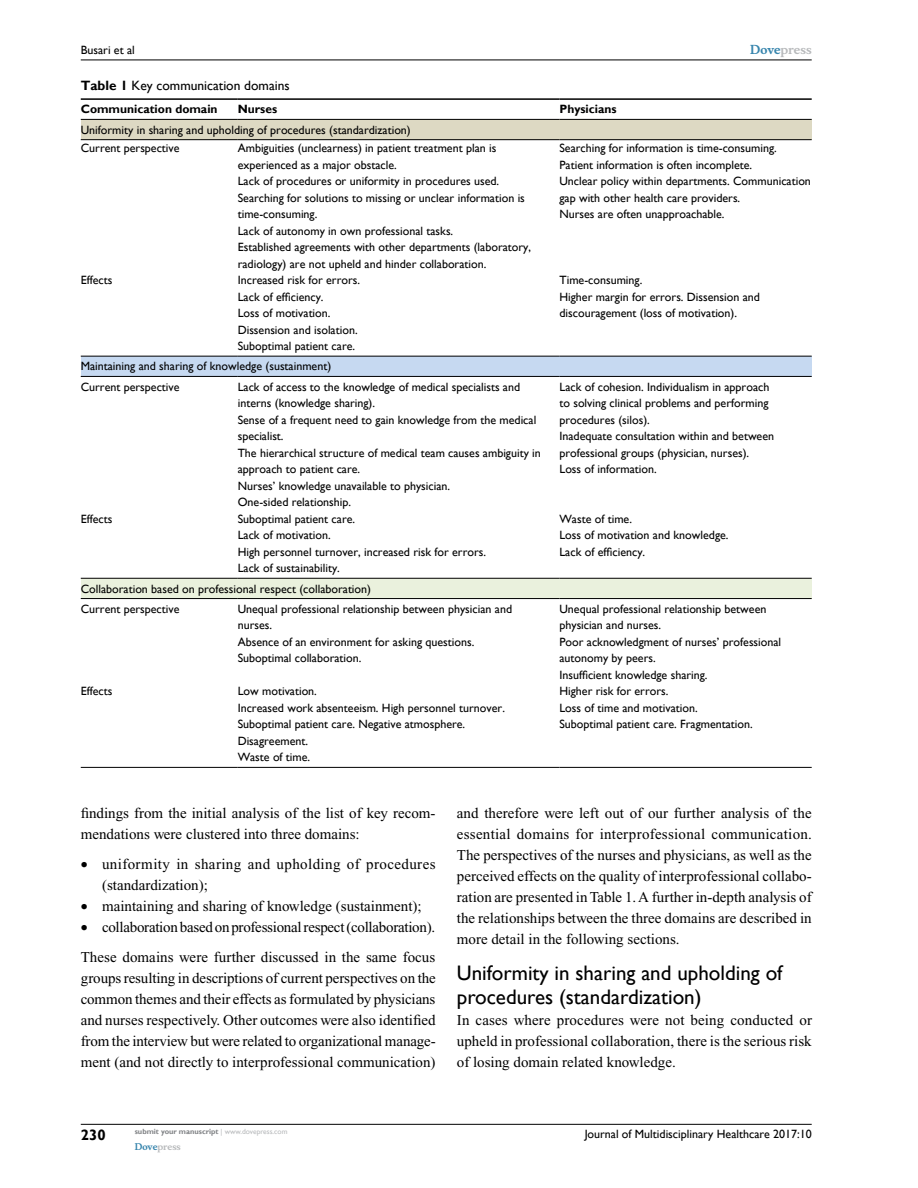
<style>
.page{position:relative;width:918px;height:1188px;background:#fff}
.page>*{position:absolute;margin:0;border:0;box-sizing:border-box;transform-origin:0 0}
.t1{font:21px/24px "Gill Sans";color:#000}
.t2{font:15px/21px "Times New Roman";color:#000;text-align:justify}
.t3{font:15px/30px "Times New Roman";letter-spacing:-.02em;color:#000}
.t4{font:15px/21px "Times New Roman";letter-spacing:.025em;color:#000}
.t5{font:700 15px "Gill Sans";color:#000}
.t6{font:13.5px "Gill Sans";color:#000}
.t7{font:12px/16.5px "Gill Sans";color:#000}
.t8{font:700 12px "Gill Sans";color:#000}
.t9{font:700 12px "Musee";color:#b8babc}
.t10{font:700 9px "Musee";color:#b8babc}
.t11{font:700 7.5px "Gill Sans";color:#808285}
.s1{color:#3785ad}
.s2{font-weight:700}
.s3{font-weight:400;color:#b8babc}
</style>
<div class="page">
<hr style="left:81px;top:1124px;width:731px;height:1px;background:#000">
<hr style="left:81px;top:60px;width:731px;height:1px;background:#000">
<div style="left:81px;top:119px;width:731px;height:21px;background:#ddd9c3"></div>
<div style="left:81px;top:356px;width:731px;height:20px;background:#c6d9f1"></div>
<div style="left:81px;top:578px;width:731px;height:21px;background:#eaf1dd"></div>
<hr style="left:81px;top:98px;width:157px;height:2px;background:#000">
<hr style="left:238px;top:98px;width:321px;height:2px;background:#000">
<hr style="left:560px;top:98px;width:252px;height:2px;background:#000">
<hr style="left:81px;top:119px;width:157px;height:1px;background:#000">
<hr style="left:238px;top:119px;width:321px;height:1px;background:#000">
<hr style="left:560px;top:119px;width:252px;height:1px;background:#000">
<hr style="left:81px;top:767px;width:157px;height:1px;background:#000">
<hr style="left:238px;top:767px;width:321px;height:1px;background:#000">
<hr style="left:560px;top:767px;width:252px;height:1px;background:#000">
<hr style="left:81px;top:139px;width:157px;height:1px;background:#000">
<hr style="left:238px;top:139px;width:321px;height:1px;background:#000">
<hr style="left:560px;top:139px;width:252px;height:1px;background:#000">
<hr style="left:81px;top:356px;width:157px;height:1px;background:#000">
<hr style="left:238px;top:356px;width:321px;height:1px;background:#000">
<hr style="left:560px;top:356px;width:252px;height:1px;background:#000">
<hr style="left:81px;top:376px;width:157px;height:1px;background:#000">
<hr style="left:238px;top:376px;width:321px;height:1px;background:#000">
<hr style="left:560px;top:376px;width:252px;height:1px;background:#000">
<hr style="left:81px;top:578px;width:157px;height:1px;background:#000">
<hr style="left:238px;top:578px;width:321px;height:1px;background:#000">
<hr style="left:560px;top:578px;width:252px;height:1px;background:#000">
<hr style="left:81px;top:598px;width:157px;height:1px;background:#000">
<hr style="left:238px;top:598px;width:321px;height:1px;background:#000">
<hr style="left:560px;top:598px;width:252px;height:1px;background:#000">
<p class="t7" style="left:81px;top:42px;width:56px">Busari et al</p>
<p class="t9" style="left:750px;top:43px;width:63px"><span class="s1">Dove</span>press</p>
<p class="t6" style="left:81px;top:78px;width:210px"><span class="s2">Table 1</span> Key communication domains</p>
<p class="t8" style="left:81px;top:102px;width:138px">Communication domain</p>
<p class="t8" style="left:238px;top:102px;width:41px">Nurses</p>
<p class="t8" style="left:559px;top:102px;width:59px">Physicians</p>
<p class="t7" style="left:81px;top:121px;width:332px;line-height:18.5px">Uniformity in sharing and upholding of procedures (standardization)<br>Current perspective</p>
<p class="t7" style="left:238px;top:140px;width:295px">Ambiguities (unclearness) in patient treatment plan is experienced as a major obstacle.<br>Lack of procedures or uniformity in procedures used.<br>Searching for solutions to missing or unclear information is time-consuming.<br>Lack of autonomy in own professional tasks.<br>Established agreements with other departments (laboratory, radiology) are not upheld and hinder collaboration.</p>
<p class="t7" style="left:559px;top:140px;width:253px">Searching for information is time-consuming.<br>Patient information is often incomplete.<br>Unclear policy within departments. Communication gap with other health care providers.<br>Nurses are often unapproachable.</p>
<p class="t7" style="left:81px;top:272px;width:33px">Effects</p>
<p class="t7" style="left:238px;top:272px;width:124px">Increased risk for errors.<br>Lack of efficiency.<br>Loss of motivation.<br>Dissension and isolation.<br>Suboptimal patient care.</p>
<p class="t7" style="left:559px;top:272px;width:202px">Time-consuming.<br>Higher margin for errors. Dissension and discouragement (loss of motivation).</p>
<p class="t7" style="left:81px;top:356px;width:252px;line-height:20.2px">Maintaining and sharing of knowledge (sustainment)<br>Current perspective</p>
<p class="t7" style="left:238px;top:379px;width:305px">Lack of access to the knowledge of medical specialists and interns (knowledge sharing).<br>Sense of a frequent need to gain knowledge from the medical specialist.<br>The hierarchical structure of medical team causes ambiguity in approach to patient care.<br>Nurses’ knowledge unavailable to physician.<br>One-sided relationship.</p>
<p class="t7" style="left:559px;top:379px;width:216px">Lack of cohesion. Individualism in approach to solving clinical problems and performing procedures (silos).<br>Inadequate consultation within and between professional groups (physician, nurses).<br>Loss of information.</p>
<p class="t7" style="left:81px;top:511px;width:33px">Effects</p>
<p class="t7" style="left:238px;top:511px;width:250px">Suboptimal patient care.<br>Lack of motivation.<br>High personnel turnover, increased risk for errors.<br>Lack of sustainability.</p>
<p class="t7" style="left:559px;top:511px;width:171px">Waste of time.<br>Loss of motivation and knowledge.<br>Lack of efficiency.</p>
<p class="t7" style="left:81px;top:579px;width:292px;line-height:20.2px">Collaboration based on professional respect (collaboration)<br>Current perspective</p>
<p class="t7" style="left:238px;top:601px;width:276px">Unequal professional relationship between physician and nurses.<br>Absence of an environment for asking questions.<br>Suboptimal collaboration.</p>
<p class="t7" style="left:559px;top:601px;width:223px">Unequal professional relationship between physician and nurses.<br>Poor acknowledgment of nurses’ professional autonomy by peers.<br>Insufficient knowledge sharing.</p>
<p class="t7" style="left:81px;top:683px;width:33px">Effects</p>
<p class="t7" style="left:238px;top:683px;width:269px">Low motivation.<br>Increased work absenteeism. High personnel turnover.<br>Suboptimal patient care. Negative atmosphere.<br>Disagreement.<br>Waste of time.</p>
<p class="t7" style="left:559px;top:683px;width:195px">Higher risk for errors.<br>Loss of time and motivation.<br>Suboptimal patient care. Fragmentation.</p>
<p class="t2" style="left:81px;top:803px;width:356px">findings from the initial analysis of the list of key recom&shy;mendations were clustered into three domains:</p>
<p class="t4" style="left:102px;top:854px;width:335px;text-indent:-21px">• uniformity in sharing and upholding of procedures (standardization);</p>
<p class="t2" style="left:81px;top:896px;width:343px">• maintaining and sharing of knowledge (sustainment);</p>
<p class="t3" style="left:81px;top:912px;width:356px">• collaboration based on professional respect (collaboration).<br>These domains were further discussed in the same focus</p>
<p class="t2" style="left:81px;top:968px;width:357px">groups resulting in descriptions of current perspectives on the common themes and their effects as formulated by physicians and nurses respectively. Other outcomes were also identified from the interview but were related to organizational manage&shy;ment (and not directly to interprofessional communication)</p>
<p class="t2" style="left:457px;top:803px;width:357px">and therefore were left out of our further analysis of the essential domains for interprofessional communication.<br>The perspectives of the nurses and physicians, as well as the perceived effects on the quality of interprofessional collabo&shy;ration are presented in Table 1. A further in-depth analysis of the relationships between the three domains are described in more detail in the following sections.</p>
<h1 class="t1" style="left:457px;top:961px;width:327px">Uniformity in sharing and upholding of procedures (standardization)</h1>
<p class="t2" style="left:457px;top:1010px;width:357px">In cases where procedures were not being conducted or upheld in professional collaboration, there is the serious risk of losing domain related knowledge.</p>
<p class="t5" style="left:81px;top:1126px;width:26px">230</p>
<p class="t11" style="left:135px;top:1127px;width:154px">submit your manuscript <span class="s3">| www.dovepress.com</span></p>
<p class="t10" style="left:135px;top:1141px;width:48px"><span class="s1">Dove</span>press</p>
<p class="t7" style="left:585px;top:1126px;width:228px">Journal of Multidisciplinary Healthcare 2017:10</p>
</div>
